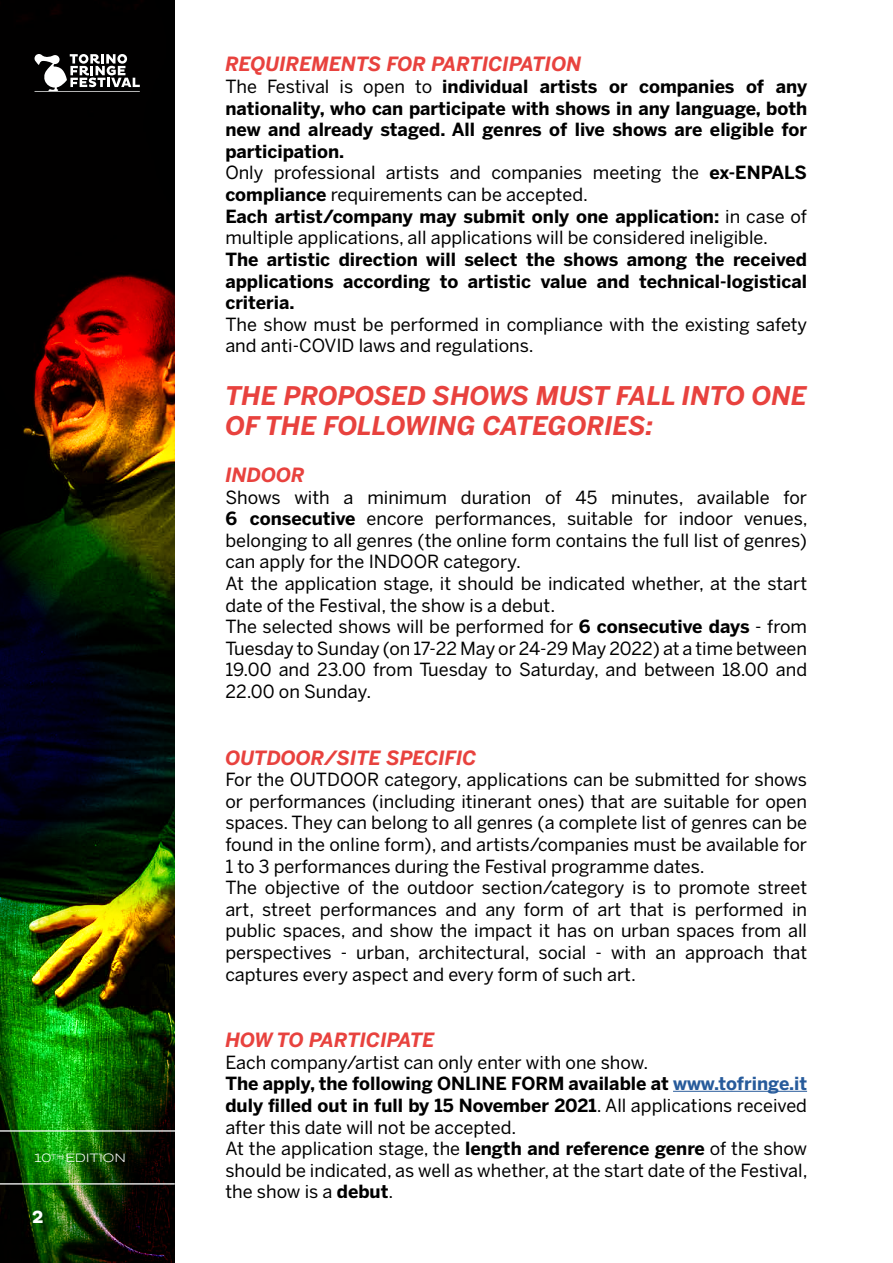
<style>
.page{position:relative;width:893px;height:1263px;background:#fff}
.page>*{position:absolute;margin:0;border:0;box-sizing:border-box;transform-origin:0 0}
.t1{font:italic 700 25.5px/30.6px "Benton Sans";color:#e8423e}
.t2{font:italic 700 19.5px "Benton Sans";color:#e8423e}
.t3{font:18px/21.6px "Benton Sans";color:#000;text-align:justify}
.t4{font:700 18px/21.6px "Benton Sans";color:#000;text-align:justify}
.t5{font:700 18px "Pluto";color:#fff}
.t6{font:11.4px "Benton Sans Wide";letter-spacing:.015em;color:#fff}
.s1{font-weight:400}
.s2{font-weight:700}
.s3{color:#275b9b}
</style>
<div class="page">
<img style="left:0;top:0;width:174px;height:1263px">
<hr style="left:673px;top:1091px;width:134px;height:1px;background:#275b9b">
<svg style="left:35px;top:54px;width:105px;height:38px"></svg>
<hr style="left:0;top:1130px;width:175px;height:1px;background:#fff">
<hr style="left:0;top:1183px;width:175px;height:1px;background:#fff">
<p class="t6" style="left:34px;top:1151px;width:93px">10<sup>TH</sup> EDITION</p>
<p class="t5" style="left:32px;top:1207px;width:14px">2</p>
<p class="t2" style="left:225px;top:52px;width:357px">REQUIREMENTS FOR PARTICIPATION</p>
<p class="t4" style="left:225px;top:76px;width:583px"><span class="s1">The Festival is open to</span> individual artists or companies of any nationality, who can participate with shows in any language, both new and already staged. All genres of live shows are eligible for participation.</p>
<p class="t3" style="left:225px;top:162px;width:583px">Only professional artists and companies meeting the <span class="s2">ex-ENPALS compliance</span> requirements can be accepted.</p>
<p class="t3" style="left:225px;top:205px;width:583px"><span class="s2">Each artist/company may submit only one application:</span> in case of multiple applications, all applications will be considered ineligible.</p>
<p class="t4" style="left:225px;top:249px;width:583px">The artistic direction will select the shows among the received applications according to artistic value and technical-logistical criteria.</p>
<p class="t3" style="left:225px;top:313px;width:583px">The show must be performed in compliance with the existing safety and anti-COVID laws and regulations.</p>
<p class="t1" style="left:225px;top:380px;width:583px">THE PROPOSED SHOWS MUST FALL INTO ONE<br>OF THE FOLLOWING CATEGORIES:</p>
<p class="t2" style="left:225px;top:463px;width:81px">INDOOR</p>
<p class="t3" style="left:225px;top:486px;width:584px">Shows with a minimum duration of 45 minutes, available for <span class="s2">6 consecutive</span> encore performances, suitable for indoor venues, belonging to all genres (the online form contains the full list of genres) can apply for the INDOOR category.</p>
<p class="t3" style="left:225px;top:573px;width:583px">At the application stage, it should be indicated whether, at the start date of the Festival, the show is a debut.</p>
<p class="t3" style="left:225px;top:616px;width:583px">The selected shows will be performed for <span class="s2">6 consecutive days</span> - from Tuesday to Sunday (on 17-22 May or 24-29 May 2022) at a time between 19.00 and 23.00 from Tuesday to Saturday, and between 18.00 and 22.00 on Sunday.</p>
<p class="t2" style="left:225px;top:745px;width:253px">OUTDOOR/SITE SPECIFIC</p>
<p class="t3" style="left:225px;top:769px;width:583px">For the OUTDOOR category, applications can be submitted for shows or performances (including itinerant ones) that are suitable for open spaces. They can belong to all genres (a complete list of genres can be found in the online form), and artists/companies must be available for 1 to 3 performances during the Festival programme dates.</p>
<p class="t3" style="left:225px;top:877px;width:583px">The objective of the outdoor section/category is to promote street art, street performances and any form of art that is performed in public spaces, and show the impact it has on urban spaces from all perspectives - urban, architectural, social - with an approach that captures every aspect and every form of such art.</p>
<p class="t2" style="left:225px;top:1028px;width:211px">HOW TO PARTICIPATE</p>
<p class="t3" style="left:225px;top:1051px;width:424px">Each company/artist can only enter with one show.</p>
<p class="t4" style="left:225px;top:1073px;width:583px">The apply, the following ONLINE FORM available at <span class="s3">www.tofringe.it </span>duly filled out in full by 15 November 2021<span class="s1">. All applications received after this date will not be accepted.</span></p>
<p class="t3" style="left:225px;top:1138px;width:584px">At the application stage, the <span class="s2">length and reference genre</span> of the show should be indicated, as well as whether, at the start date of the Festival, the show is a <span class="s2">debut</span>.</p>
</div>
